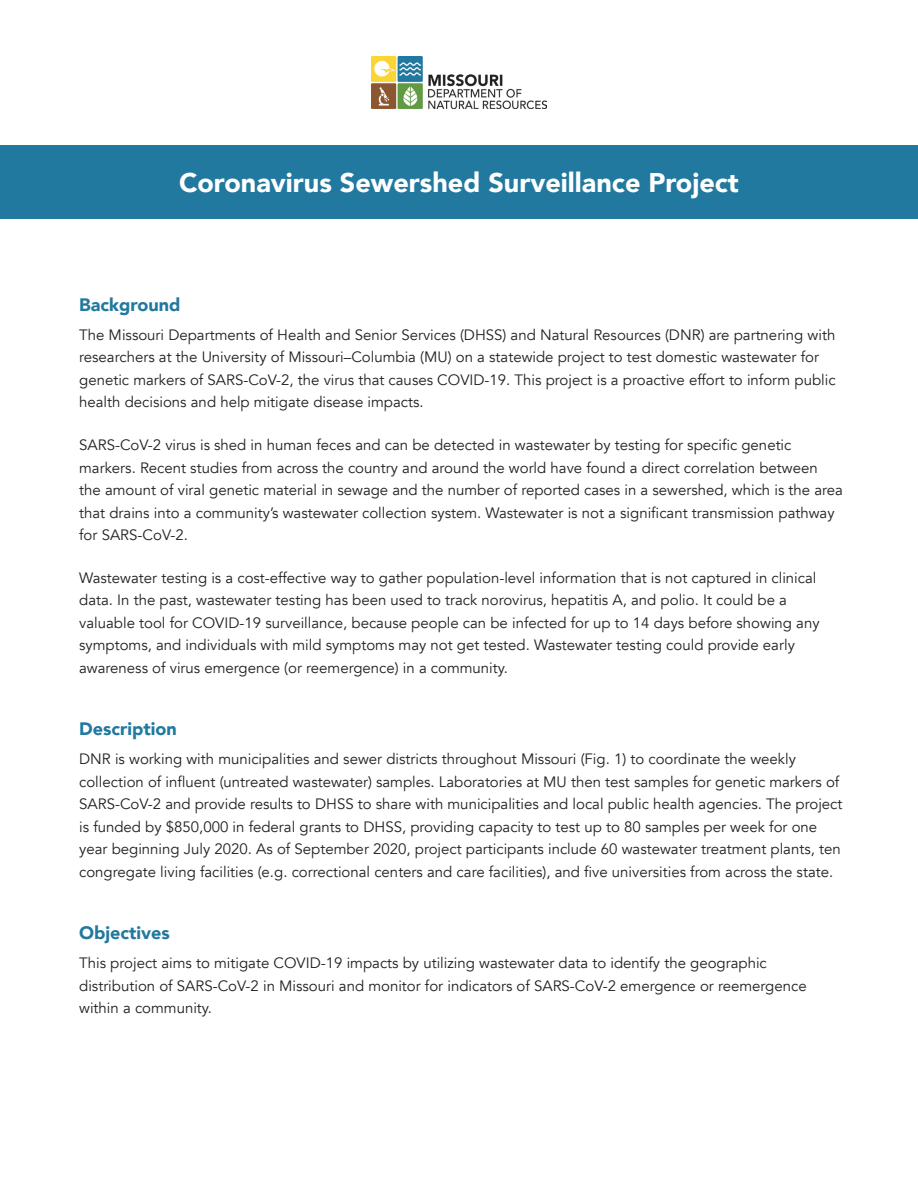
<style>
.page{position:relative;width:918px;height:1188px;background:#fff}
.page>*{position:absolute;margin:0;border:0;box-sizing:border-box;transform-origin:0 0}
.Flier_Title{font:900 27px "Avenir";color:#fff}
.H2_-_Titles{font:900 18px "Avenir";color:#22799f}
.Body_Text{font:15px/22.5px "Avenir";color:#231f20}
</style>
<div class="page">
<div style="left:0;top:146px;width:918px;height:73px;background:#22799f"></div>
<img style="left:371px;top:57px;width:176px;height:51px">
<h1 class="Flier_Title" style="left:179px;top:160px;width:561px">Coronavirus Sewershed Surveillance Project</h1>
<h2 class="H2_-_Titles" style="left:79px;top:289px;width:103px">Background</h2>
<p class="Body_Text" style="left:79px;top:324px;width:758px">The Missouri Departments of Health and Senior Services (DHSS) and Natural Resources (DNR) are partnering with researchers at the University of Missouri–Columbia (MU) on a statewide project to test domestic wastewater for genetic markers of SARS-CoV-2, the virus that causes COVID-19. This project is a proactive effort to inform public health decisions and help mitigate disease impacts.</p>
<p class="Body_Text" style="left:79px;top:434px;width:765px">SARS-CoV-2 virus is shed in human feces and can be detected in wastewater by testing for specific genetic markers. Recent studies from across the country and around the world have found a direct correlation between the amount of viral genetic material in sewage and the number of reported cases in a sewershed, which is the area that drains into a community’s wastewater collection system. Wastewater is not a significant transmission pathway for SARS-CoV-2.</p>
<p class="Body_Text" style="left:79px;top:567px;width:742px">Wastewater testing is a cost-effective way to gather population-level information that is not captured in clinical data. In the past, wastewater testing has been used to track norovirus, hepatitis A, and polio. It could be a valuable tool for COVID-19 surveillance, because people can be infected for up to 14 days before showing any symptoms, and individuals with mild symptoms may not get tested. Wastewater testing could provide early awareness of virus emergence (or reemergence) in a community.</p>
<h2 class="H2_-_Titles" style="left:79px;top:713px;width:99px">Description</h2>
<p class="Body_Text" style="left:79px;top:748px;width:765px">DNR is working with municipalities and sewer districts throughout Missouri (Fig. 1) to coordinate the weekly collection of influent (untreated wastewater) samples. Laboratories at MU then test samples for genetic markers of SARS-CoV-2 and provide results to DHSS to share with municipalities and local public health agencies. The project is funded by $850,000 in federal grants to DHSS, providing capacity to test up to 80 samples per week for one year beginning July 2020. As of September 2020, project participants include 60 wastewater treatment plants, ten congregate living facilities (e.g. correctional centers and care facilities), and five universities from across the state.</p>
<h2 class="H2_-_Titles" style="left:79px;top:917px;width:92px">Objectives</h2>
<p class="Body_Text" style="left:79px;top:952px;width:729px">This project aims to mitigate COVID-19 impacts by utilizing wastewater data to identify the geographic distribution of SARS-CoV-2 in Missouri and monitor for indicators of SARS-CoV-2 emergence or reemergence within a community.</p>
</div>
